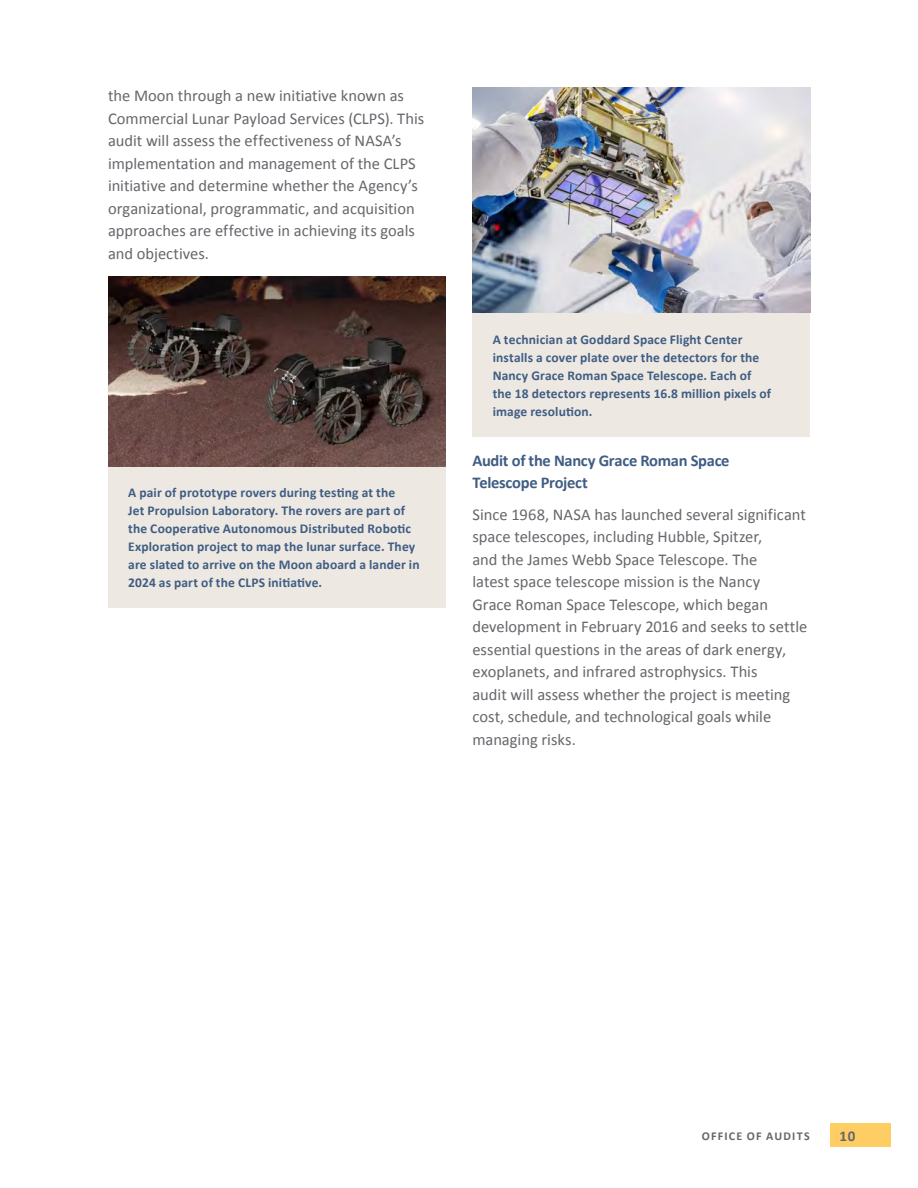
<style>
.page{position:relative;width:918px;height:1188px;background:#fff}
.page>*{position:absolute;margin:0;border:0;box-sizing:border-box;transform-origin:0 0}
.Body{font:16.5px/22.5px "Calibri";color:#66676c}
.H3_Blue_Bold{font:700 16.5px/22.5px "Calibri";letter-spacing:-.02em;color:#405d84}
.t1{font:700 15px "Calibri";color:#66676c}
.t2{font:700 13.5px/18px "Calibri";letter-spacing:.01em;color:#405d84}
.t3{font:700 12px "Calibri";letter-spacing:.105em;color:#66676c}
</style>
<div class="page">
<div style="left:108px;top:467px;width:338px;height:141px;background:#ede9e2"></div>
<div style="left:472px;top:313px;width:338px;height:123px;background:#ede9e2"></div>
<img style="left:108px;top:277px;width:338px;height:190px">
<img style="left:473px;top:88px;width:337px;height:225px">
<div style="left:830px;top:1123px;width:61px;height:24px;background:#fecd64"></div>
<p class="Body" style="left:108px;top:85px;width:318px">the Moon through a new initiative known as Commercial Lunar Payload Services (CLPS). This audit will assess the effectiveness of NASA’s implementation and management of the CLPS initiative and determine whether the Agency’s organizational, programmatic, and acquisition approaches are effective in achieving its goals and objectives.</p>
<p class="t2" style="left:128px;top:484px;width:293px">A pair of prototype rovers during testing at the<br>Jet Propulsion Laboratory. The rovers are part of the Cooperative Autonomous Distributed Robotic Exploration project to map the lunar surface. They are slated to arrive on the Moon aboard a lander in 2024 as part of the CLPS initiative.</p>
<p class="t2" style="left:493px;top:331px;width:280px">A technician at Goddard Space Flight Center installs a cover plate over the detectors for the Nancy Grace Roman Space Telescope. Each of the 18 detectors represents 16.8 million pixels of image resolution.</p>
<h3 class="H3_Blue_Bold" style="left:472px;top:449px;width:259px">Audit of the Nancy Grace Roman Space<br>Telescope Project</h3>
<p class="Body" style="left:472px;top:503px;width:336px">Since 1968, NASA has launched several significant space telescopes, including Hubble, Spitzer,<br>and the James Webb Space Telescope. The<br>latest space telescope mission is the Nancy<br>Grace Roman Space Telescope, which began development in February 2016 and seeks to settle essential questions in the areas of dark energy, exoplanets, and infrared astrophysics. This<br>audit will assess whether the project is meeting cost, schedule, and technological goals while managing risks.</p>
<p class="t3" style="left:702px;top:1128px;width:17px">Office</p>
<p class="t3" style="left:747px;top:1128px;width:52px">of Audits</p>
<p class="t1" style="left:840px;top:1126px;width:17px">10</p>
</div>
